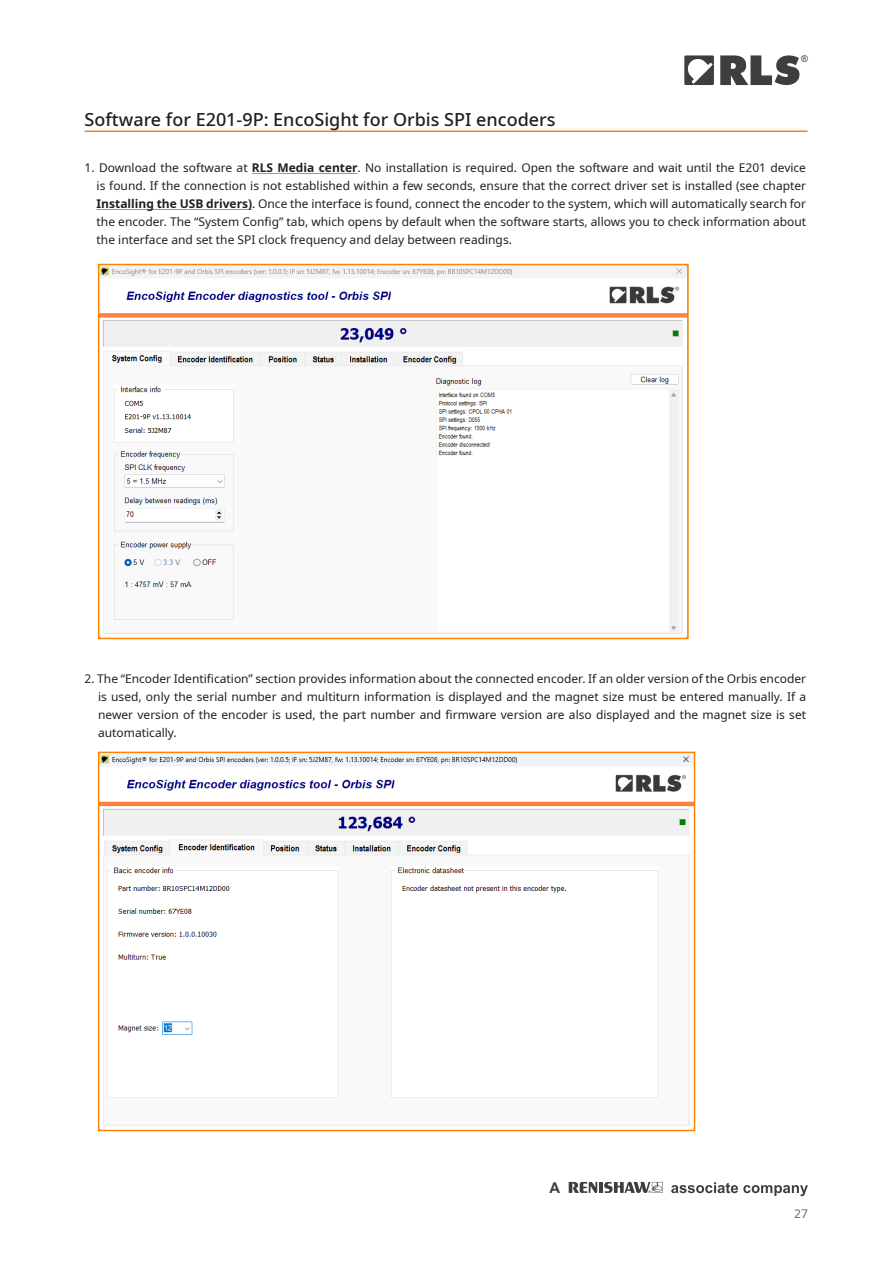
<style>
.page{position:relative;width:893px;height:1263px;background:#fff}
.page>*{position:absolute;margin:0;border:0;box-sizing:border-box;transform-origin:0 0}
.p_H3{font:500 18px "Noto Sans";color:#231f20}
.t1{font:700 14.85px "Arial";color:#3e3e3f}
.p_table_body{font:12px/18px "Noto Sans";color:#231f20;text-align:justify}
.t2{font:12px "Noto Sans";color:#6c6d70}
.t3{font:9.3px "Arial";color:#3e3e3f}
.s1{font-weight:700}
</style>
<div class="page">
<svg style="left:720px;top:55px;width:79px;height:30px"></svg>
<svg style="left:684px;top:55px;width:30px;height:30px"></svg>
<svg style="left:569px;top:1182px;width:28px;height:11px"></svg>
<hr style="left:599px;top:1182px;width:4px;height:11px;background:#3e3e3f">
<svg style="left:671px;top:1182px;width:137px;height:14px"></svg>
<svg style="left:604px;top:1182px;width:59px;height:11px"></svg>
<hr style="left:85px;top:131px;width:722px;height:1px;background:#f58220">
<hr style="left:252px;top:173px;width:106px;height:1px;background:#f58220">
<hr style="left:97px;top:209px;width:155px;height:1px;background:#f58220">
<img style="left:101px;top:267px;width:585px;height:367px">
<div style="left:98px;top:264px;width:591px;height:375px;border:2px solid #ff8200"></div>
<img style="left:100px;top:754px;width:593px;height:372px">
<p class="t3" style="left:801px;top:53px;width:8px">®</p>
<p class="p_H3" style="left:85px;top:107px;width:472px">Software for E201-9P: EncoSight for Orbis SPI encoders</p>
<p class="p_table_body" style="left:97px;top:159px;width:711px;text-indent:-12px">1. Download the software at <span class="s1">RLS Media center</span>. No installation is required. Open the software and wait until the E201 device is found. If the connection is not established within a few seconds, ensure that the correct driver set is installed (see chapter <span class="s1">Installing the USB drivers)</span>. Once the interface is found, connect the encoder to the system, which will automatically search for the encoder. The “System Config” tab, which opens by default when the software starts, allows you to check information about the interface and set the SPI clock frequency and delay between readings.</p>
<p class="p_table_body" style="left:98px;top:670px;width:709px;text-indent:-13px">2. The “Encoder Identification” section provides information about the connected encoder. If an older version of the Orbis encoder is used, only the serial number and multiturn information is displayed and the magnet size must be entered manually. If a newer version of the encoder is used, the part number and firmware version are also displayed and the magnet size is set automatically.</p>
<p class="t1" style="left:549px;top:1177px;width:12px">A</p>
<p class="t2" style="left:794px;top:1205px;width:15px">27</p>
</div>
